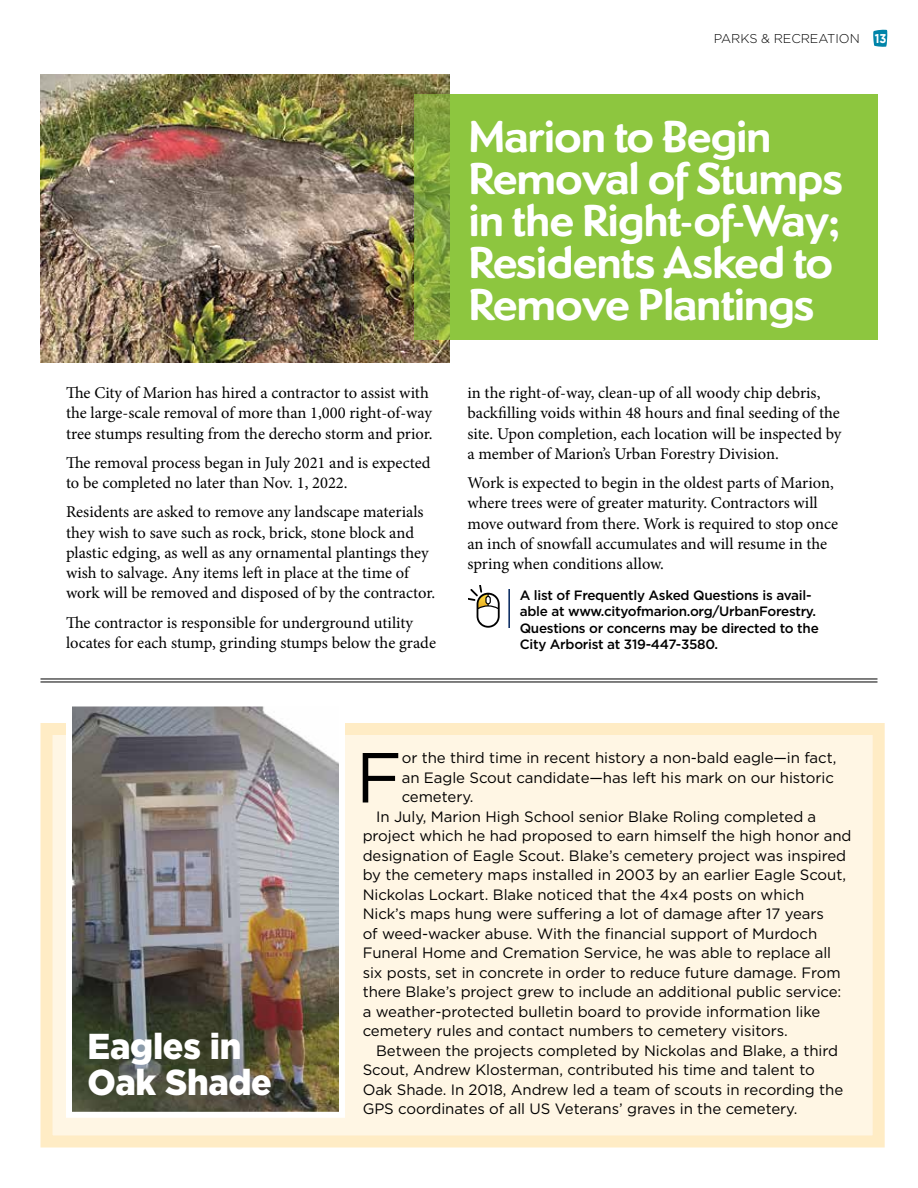
<style>
.page{position:relative;width:918px;height:1188px;background:#fff}
.page>*{position:absolute;margin:0;border:0;box-sizing:border-box;transform-origin:0 0}
.t1{font:70.65px "Gotham";color:#000}
.t2{font:700 46.5px/42px "Dundee";color:#fff}
.t3{font:900 36px/36px "Gotham";letter-spacing:-.01em;color:#fff;scale:.95 1}
.t4{font:16.5px/20.2px "Minion Pro";letter-spacing:-.005em;color:#000}
.t5{font:15px "Gotham";letter-spacing:-.005em;color:#000}
.t6{font:500 13.5px/16.5px "Gotham";letter-spacing:-.02em;color:#000}
.t7{font:300 12.75px "Gotham";letter-spacing:-.005em;color:#000}
.s1{font-weight:700;color:#fff}
</style>
<div class="page">
<div style="left:450px;top:94px;width:428px;height:246px;background:#8dc63f"></div>
<div style="left:40px;top:723px;width:845px;height:425px;background:#fff6e4;border:12px solid #ffecc5"></div>
<svg style="left:873px;top:30px;width:14px;height:17px"></svg>
<img style="left:73px;top:707px;width:265px;height:404px">
<div style="left:66px;top:700px;width:279px;height:418px;border:6px solid #fff"></div>
<svg style="left:468px;top:586px;width:32px;height:42px"></svg>
<hr style="left:508px;top:589px;width:2px;height:39px;background:#00235c">
<img style="left:40px;top:75px;width:410px;height:288px">
<svg style="left:414px;top:94px;width:36px;height:246px;background:#86a63f"></svg>
<hr style="left:40px;top:679px;width:838px;height:1px;background:#000">
<hr style="left:40px;top:682px;width:838px;height:1px;background:#000">
<p class="t7" style="left:714px;top:30px;width:174px">PARKS &amp; RECREATION <span class="s1">13</span></p>
<p class="t4" style="left:66px;top:383px;width:368px">The City of Marion has hired a contractor to assist with the large-scale removal of more than 1,000 right-of-way tree stumps resulting from the derecho storm and prior.</p>
<p class="t4" style="left:66px;top:453px;width:366px">The removal process began in July 2021 and is expected to be completed no later than Nov. 1, 2022.</p>
<p class="t4" style="left:66px;top:502px;width:371px">Residents are asked to remove any landscape materials they wish to save such as rock, brick, stone block and plastic edging, as well as any ornamental plantings they wish to salvage. Any items left in place at the time of work will be removed and disposed of by the contractor.</p>
<p class="t4" style="left:66px;top:612px;width:372px">The contractor is responsible for underground utility locates for each stump, grinding stumps below the grade</p>
<h2 class="t2" style="left:469px;top:114px;width:375px">Marion to Begin<br>Removal of Stumps in the Right-of-Way;<br>Residents Asked to<br>Remove Plantings</h2>
<p class="t4" style="left:467px;top:383px;width:376px">in the right-of-way, clean-up of all woody chip debris, backfilling voids within 48 hours and final seeding of the site. Upon completion, each location will be inspected by a member of Marion’s Urban Forestry Division.</p>
<p class="t4" style="left:467px;top:473px;width:372px">Work is expected to begin in the oldest parts of Marion, where trees were of greater maturity. Contractors will move outward from there. Work is required to stop once an inch of snowfall accumulates and will resume in the spring when conditions allow.</p>
<p class="t6" style="left:520px;top:587px;width:301px">A list of Frequently Asked Questions is avail&shy;able at www.cityofmarion.org/UrbanForestry.<br>Questions or concerns may be directed to the City Arborist at 319-447-3580.</p>
<h3 class="t3" style="left:88px;top:1028px;width:196px">Eagles in<br>Oak Shade</h3>
<h1 class="t1" style="left:356px;top:732px;width:48px">F</h1>
<p class="t5" style="left:402px;top:749px;width:436px">or the third time in recent history a non-bald eagle—in fact,</p>
<p class="t5" style="left:402px;top:768px;width:434px">an Eagle Scout candidate—has left his mark on our historic</p>
<p class="t5" style="left:402px;top:788px;width:73px">cemetery.</p>
<p class="t5" style="left:376px;top:807px;width:442px">In July, Marion High School senior Blake Roling completed a</p>
<p class="t5" style="left:363px;top:827px;width:490px">project which he had proposed to earn himself the high honor and</p>
<p class="t5" style="left:363px;top:846px;width:485px">designation of Eagle Scout. Blake’s cemetery project was inspired</p>
<p class="t5" style="left:363px;top:866px;width:485px">by the cemetery maps installed in 2003 by an earlier Eagle Scout,</p>
<p class="t5" style="left:363px;top:885px;width:443px">Nickolas Lockart. Blake noticed that the 4x4 posts on which</p>
<p class="t5" style="left:363px;top:905px;width:463px">Nick’s maps hung were suffering a lot of damage after 17 years</p>
<p class="t5" style="left:363px;top:924px;width:456px">of weed-wacker abuse. With the financial support of Murdoch</p>
<p class="t5" style="left:363px;top:944px;width:470px">Funeral Home and Cremation Service, he was able to replace all</p>
<p class="t5" style="left:363px;top:963px;width:479px">six posts, set in concrete in order to reduce future damage. From</p>
<p class="t5" style="left:363px;top:983px;width:480px">there Blake’s project grew to include an additional public service:</p>
<p class="t5" style="left:363px;top:1002px;width:459px">a weather-protected bulletin board to provide information like</p>
<p class="t5" style="left:363px;top:1022px;width:427px">cemetery rules and contact numbers to cemetery visitors.</p>
<p class="t5" style="left:376px;top:1041px;width:463px">Between the projects completed by Nickolas and Blake, a third</p>
<p class="t5" style="left:363px;top:1061px;width:454px">Scout, Andrew Klosterman, contributed his time and talent to</p>
<p class="t5" style="left:363px;top:1080px;width:482px">Oak Shade. In 2018, Andrew led a team of scouts in recording the</p>
<p class="t5" style="left:363px;top:1100px;width:436px">GPS coordinates of all US Veterans’ graves in the cemetery.</p>
</div>
